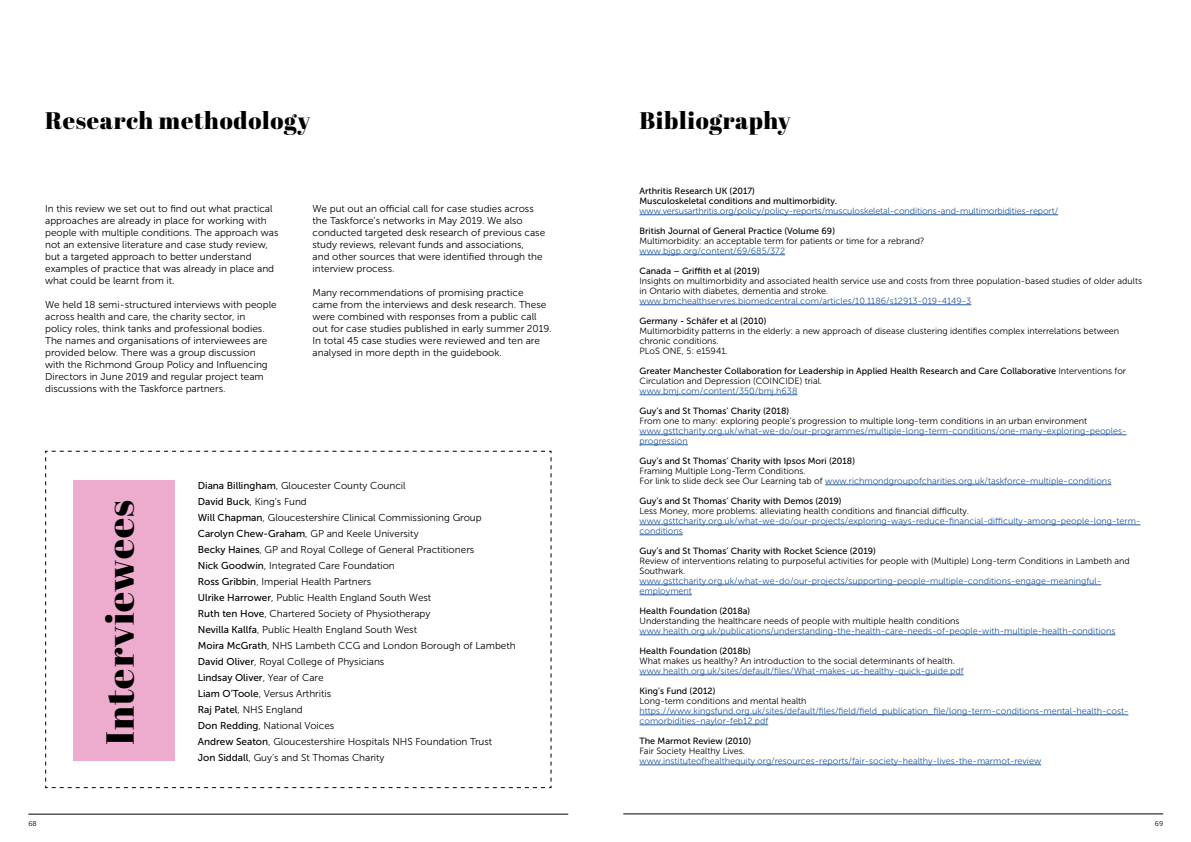
<style>
.page{position:relative;width:1191px;height:842px;background:#fff}
.page>*{position:absolute;margin:0;border:0;box-sizing:border-box;transform-origin:0 0}
.t1{font:39.1px "Abril Fatface";letter-spacing:.03em;color:#000}
.t2{font:24px "Abril Fatface";letter-spacing:.03em;color:#000}
.t3{font:10px/12px "Museo Sans 300";color:#000}
.t4{font:10px "Museo Sans 500";color:#000}
.t5{font:9px/10px "Museo Sans 300";color:#275b9b}
.t6{font:9px/10px "Museo Sans 300";color:#000}
.t7{font:9px/10px "Museo Sans 500";color:#000}
.t8{font:7px "Museo Sans 300";color:#000}
.s1{font-family:"Museo Sans 500"}
.s2{font-family:"Museo Sans 300"}
.s3{color:#275b9b}
</style>
<div class="page">
<svg style="left:45px;top:450px;width:507px;height:339px"></svg>
<div style="left:73px;top:480px;width:102px;height:281px;background:#edacce"></div>
<hr style="left:639px;top:215px;width:419px;height:1px;background:#275b9b">
<hr style="left:639px;top:255px;width:146px;height:1px;background:#275b9b">
<hr style="left:639px;top:305px;width:332px;height:1px;background:#275b9b">
<hr style="left:639px;top:395px;width:158px;height:1px;background:#275b9b">
<hr style="left:639px;top:435px;width:487px;height:1px;background:#275b9b">
<hr style="left:639px;top:445px;width:49px;height:1px;background:#275b9b">
<hr style="left:825px;top:485px;width:286px;height:1px;background:#275b9b">
<hr style="left:639px;top:525px;width:501px;height:1px;background:#275b9b">
<hr style="left:639px;top:535px;width:44px;height:1px;background:#275b9b">
<hr style="left:639px;top:585px;width:462px;height:1px;background:#275b9b">
<hr style="left:639px;top:595px;width:53px;height:1px;background:#275b9b">
<hr style="left:639px;top:635px;width:476px;height:1px;background:#275b9b">
<hr style="left:639px;top:675px;width:324px;height:1px;background:#275b9b">
<hr style="left:639px;top:715px;width:489px;height:1px;background:#275b9b">
<hr style="left:639px;top:725px;width:129px;height:1px;background:#275b9b">
<hr style="left:639px;top:765px;width:402px;height:1px;background:#275b9b">
<hr style="left:623px;top:814px;width:540px;height:1px;background:#000">
<hr style="left:28px;top:814px;width:540px;height:1px;background:#000">
<h2 class="t2" style="left:45px;top:103px;width:266px">Research methodology</h2>
<p class="t3" style="left:45px;top:203px;width:235px">In this review we set out to find out what practical approaches are already in place for working with people with multiple conditions. The approach was not an extensive literature and case study review, but a targeted approach to better understand examples of practice that was already in place and what could be learnt from it.</p>
<p class="t3" style="left:45px;top:299px;width:233px">We held 18 semi-structured interviews with people across health and care, the charity sector, in<br>policy roles, think tanks and professional bodies.<br>The names and organisations of interviewees are provided below. There was a group discussion with the Richmond Group Policy and Influencing Directors in June 2019 and regular project team discussions with the Taskforce partners.</p>
<p class="t3" style="left:312px;top:203px;width:234px">We put out an official call for case studies across the Taskforce’s networks in May 2019. We also conducted targeted desk research of previous case study reviews, relevant funds and associations,<br>and other sources that were identified through the interview process.</p>
<p class="t3" style="left:312px;top:287px;width:240px">Many recommendations of promising practice<br>came from the interviews and desk research. These were combined with responses from a public call out for case studies published in early summer 2019.<br>In total 45 case studies were reviewed and ten are analysed in more depth in the guidebook.</p>
<h1 class="t1" style="left:92px;top:745px;width:247px;rotate:-90deg">Interviewees</h1>
<p class="t3" style="left:198px;top:477px;width:319px;line-height:16px"><span class="s1">Diana Billingham</span>, Gloucester County Council<br><span class="s1">David Buck</span>, King’s Fund<br><span class="s1">Will Chapman</span>, Gloucestershire Clinical Commissioning Group <span class="s1">Carolyn Chew-Graham</span>, GP and Keele University<br><span class="s1">Becky Haines</span>, GP and Royal College of General Practitioners<br><span class="s1">Nick Goodwin</span>, Integrated Care Foundation<br><span class="s1">Ross Gribbin</span>, Imperial Health Partners<br><span class="s1">Ulrike Harrower</span>, Public Health England South West<br><span class="s1">Ruth ten Hove</span>, Chartered Society of Physiotherapy<br><span class="s1">Nevilla Kallfa</span>, Public Health England South West<br><span class="s1">Moira McGrath</span>, NHS Lambeth CCG and London Borough of Lambeth <span class="s1">David Oliver</span>, Royal College of Physicians</p>
<p class="t4" style="left:198px;top:672px;width:127px">Lindsay Oliver<span class="s2">, Year of Care</span></p>
<p class="t3" style="left:198px;top:685px;width:296px;line-height:16px"><span class="s1">Liam O’Toole</span>, Versus Arthritis<br><span class="s1">Raj Patel</span>, NHS England<br><span class="s1">Don Redding</span>, National Voices<br><span class="s1">Andrew Seaton</span>, Gloucestershire Hospitals NHS Foundation Trust <span class="s1">Jon Siddall</span>, Guy’s and St Thomas Charity</p>
<h2 class="t2" style="left:639px;top:103px;width:153px">Bibliography</h2>
<p class="t7" style="left:639px;top:186px;width:199px">Arthritis Research UK (2017)<br>Musculoskeletal conditions and multimorbidity.</p>
<p class="t5" style="left:639px;top:206px;width:420px">www.versusarthritis.org/policy/policy-reports/musculoskeletal-conditions-and-multimorbidities-report/</p>
<p class="t7" style="left:639px;top:226px;width:197px">British Journal of General Practice (Volume 69)</p>
<p class="t6" style="left:639px;top:236px;width:286px">Multimorbidity: an acceptable term for patients or time for a rebrand?</p>
<p class="t5" style="left:639px;top:246px;width:147px">www.bjgp.org/content/69/685/372</p>
<p class="t7" style="left:639px;top:266px;width:122px">Canada – Griffith et al (2019)</p>
<p class="t6" style="left:639px;top:276px;width:504px">Insights on multimorbidity and associated health service use and costs from three population-based studies of older adults in Ontario with diabetes, dementia and stroke.</p>
<p class="t5" style="left:639px;top:296px;width:333px">www.bmchealthservres.biomedcentral.com/articles/10.1186/s12913-019-4149-3</p>
<p class="t7" style="left:639px;top:316px;width:128px">Germany - Schäfer et al (2010)</p>
<p class="t6" style="left:639px;top:326px;width:481px">Multimorbidity patterns in the elderly: a new approach of disease clustering identifies complex interrelations between chronic conditions.<br>PLoS ONE, 5: e15941.</p>
<p class="t7" style="left:639px;top:366px;width:488px">Greater Manchester Collaboration for Leadership in Applied Health Research and Care Collaborative <span class="s2">Interventions for</span></p>
<p class="t6" style="left:639px;top:376px;width:184px">Circulation and Depression (COINCIDE) trial.</p>
<p class="t5" style="left:639px;top:386px;width:159px">www.bmj.com/content/350/bmj.h638</p>
<p class="t7" style="left:639px;top:406px;width:151px">Guy’s and St Thomas’ Charity (2018)</p>
<p class="t6" style="left:639px;top:416px;width:449px">From one to many: exploring people’s progression to multiple long-term conditions in an urban environment</p>
<p class="t5" style="left:639px;top:426px;width:488px">www.gsttcharity.org.uk/what-we-do/our-programmes/multiple-long-term-conditions/one-many-exploring-peoples&shy;progression</p>
<p class="t7" style="left:639px;top:456px;width:217px">Guy’s and St Thomas’ Charity with Ipsos Mori (2018)</p>
<p class="t6" style="left:639px;top:466px;width:473px">Framing Multiple Long-Term Conditions.<br>For link to slide deck see Our Learning tab of <span class="s3">www.richmondgroupofcharities.org.uk/taskforce-multiple-conditions</span></p>
<p class="t7" style="left:639px;top:496px;width:203px">Guy’s and St Thomas’ Charity with Demos (2019)</p>
<p class="t6" style="left:639px;top:506px;width:331px">Less Money, more problems: alleviating health conditions and financial difficulty.</p>
<p class="t5" style="left:639px;top:516px;width:502px">www.gsttcharity.org.uk/what-we-do/our-projects/exploring-ways-reduce-financial-difficulty-among-people-long-term&shy;conditions</p>
<p class="t7" style="left:639px;top:546px;width:238px">Guy’s and St Thomas’ Charity with Rocket Science (2019)</p>
<p class="t6" style="left:639px;top:556px;width:492px">Review of interventions relating to purposeful activities for people with (Multiple) Long-term Conditions in Lambeth and<br>Southwark.</p>
<p class="t5" style="left:639px;top:576px;width:463px">www.gsttcharity.org.uk/what-we-do/our-projects/supporting-people-multiple-conditions-engage-meaningful&shy;employment</p>
<p class="t7" style="left:639px;top:606px;width:112px">Health Foundation (2018a)</p>
<p class="t6" style="left:639px;top:616px;width:322px">Understanding the healthcare needs of people with multiple health conditions</p>
<p class="t5" style="left:639px;top:626px;width:477px">www.health.org.uk/publications/understanding-the-health-care-needs-of-people-with-multiple-health-conditions</p>
<p class="t7" style="left:639px;top:646px;width:113px">Health Foundation (2018b)</p>
<p class="t6" style="left:639px;top:656px;width:317px">What makes us healthy? An introduction to the social determinants of health.</p>
<p class="t5" style="left:639px;top:666px;width:326px">www.health.org.uk/sites/default/files/What-makes-us-healthy-quick-guide.pdf</p>
<p class="t7" style="left:639px;top:686px;width:77px">King’s Fund (2012)</p>
<p class="t6" style="left:639px;top:696px;width:169px">Long-term conditions and mental health</p>
<p class="t5" style="left:639px;top:706px;width:490px">https://www.kingsfund.org.uk/sites/default/files/field/field_publication_file/long-term-conditions-mental-health-cost&shy;comorbidities-naylor-feb12.pdf</p>
<p class="t7" style="left:639px;top:736px;width:113px">The Marmot Review (2010)</p>
<p class="t6" style="left:639px;top:746px;width:107px">Fair Society Healthy Lives.</p>
<p class="t5" style="left:639px;top:756px;width:403px">www.instituteofhealthequity.org/resources-reports/fair-society-healthy-lives-the-marmot-review</p>
<p class="t8" style="left:28px;top:820px;width:10px">68</p>
<p class="t8" style="left:1154px;top:819px;width:10px">69</p>
</div>
